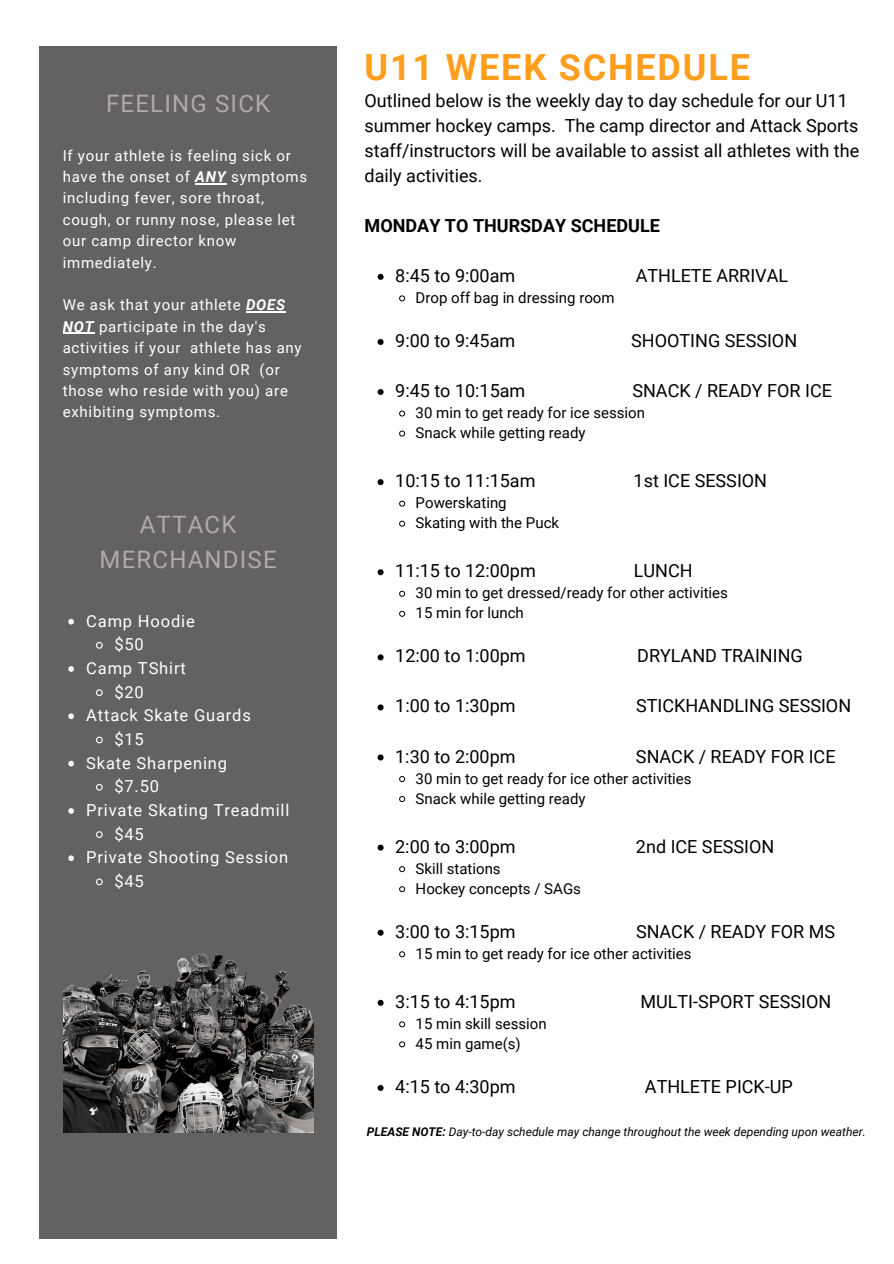
<style>
.page{position:relative;width:894px;height:1264px;background:#fff}
.page>*{position:absolute;margin:0;border:0;box-sizing:border-box;transform-origin:0 0}
.t1{font:700 36px "Roboto";letter-spacing:.05em;color:#ff9d1c}
.t2{font:24px "Roboto";letter-spacing:.05em;color:#afa9ab}
.t3{font:18px/25px "Roboto";color:#000}
.t4{font:700 18px "Roboto";color:#000}
.t5{font:16.5px "Roboto";letter-spacing:.05em;color:#fff}
.t6{font:15px "Roboto";color:#000}
.t7{font:15px/21.5px "Roboto";letter-spacing:.05em;color:#fff}
.t8{font:italic 12px "Roboto";color:#000}
.s1{font-weight:700;font-style:italic}
.s2{font-weight:700}
</style>
<div class="page">
<div style="left:39px;top:47px;width:298px;height:1191px;background:#646161"></div>
<hr style="left:195px;top:183px;width:32px;height:1px;background:#fff">
<hr style="left:246px;top:311px;width:40px;height:1px;background:#fff">
<hr style="left:63px;top:333px;width:31px;height:1px;background:#fff">
<img style="left:63px;top:953px;width:250px;height:179px">
<svg style="left:377px;top:274px;width:6px;height:6px"></svg>
<svg style="left:399px;top:295px;width:7px;height:7px"></svg>
<svg style="left:377px;top:339px;width:6px;height:6px"></svg>
<svg style="left:377px;top:389px;width:6px;height:6px"></svg>
<svg style="left:399px;top:410px;width:7px;height:7px"></svg>
<svg style="left:399px;top:430px;width:7px;height:7px"></svg>
<svg style="left:377px;top:479px;width:6px;height:6px"></svg>
<svg style="left:399px;top:500px;width:7px;height:7px"></svg>
<svg style="left:399px;top:520px;width:7px;height:7px"></svg>
<svg style="left:377px;top:569px;width:6px;height:6px"></svg>
<svg style="left:399px;top:590px;width:7px;height:7px"></svg>
<svg style="left:399px;top:610px;width:7px;height:7px"></svg>
<svg style="left:377px;top:654px;width:6px;height:6px"></svg>
<svg style="left:377px;top:704px;width:6px;height:6px"></svg>
<svg style="left:377px;top:754px;width:6px;height:6px"></svg>
<svg style="left:399px;top:776px;width:7px;height:6px"></svg>
<svg style="left:399px;top:796px;width:7px;height:6px"></svg>
<svg style="left:377px;top:844px;width:6px;height:6px"></svg>
<svg style="left:399px;top:866px;width:7px;height:6px"></svg>
<svg style="left:399px;top:886px;width:7px;height:6px"></svg>
<svg style="left:377px;top:929px;width:6px;height:6px"></svg>
<svg style="left:399px;top:951px;width:7px;height:7px"></svg>
<svg style="left:377px;top:999px;width:6px;height:6px"></svg>
<svg style="left:399px;top:1021px;width:7px;height:7px"></svg>
<svg style="left:399px;top:1041px;width:7px;height:7px"></svg>
<svg style="left:377px;top:1085px;width:6px;height:5px"></svg>
<svg style="left:68px;top:619px;width:6px;height:5px"></svg>
<svg style="left:96px;top:642px;width:7px;height:7px"></svg>
<svg style="left:68px;top:666px;width:6px;height:5px"></svg>
<svg style="left:96px;top:689px;width:7px;height:7px"></svg>
<svg style="left:68px;top:713px;width:6px;height:6px"></svg>
<svg style="left:96px;top:736px;width:7px;height:8px"></svg>
<svg style="left:68px;top:760px;width:6px;height:6px"></svg>
<svg style="left:96px;top:783px;width:7px;height:8px"></svg>
<svg style="left:68px;top:808px;width:6px;height:5px"></svg>
<svg style="left:96px;top:831px;width:7px;height:7px"></svg>
<svg style="left:68px;top:855px;width:6px;height:6px"></svg>
<svg style="left:96px;top:878px;width:7px;height:8px"></svg>
<p class="t2" style="left:106px;top:90px;width:166px">FEELING SICK</p>
<p class="t7" style="left:63px;top:145px;width:246px">If your athlete is feeling sick or have the onset of <span class="s1">ANY</span> symptoms including fever, sore throat, cough, or runny nose, please let our camp director know immediately.</p>
<p class="t7" style="left:63px;top:294px;width:240px">We ask that your athlete <span class="s1">DOES<br>NOT</span> participate in the day's activities if your athlete has any symptoms of any kind OR (or those who reside with you) are exhibiting symptoms.</p>
<p class="t2" style="left:140px;top:511px;width:98px">ATTACK</p>
<p class="t2" style="left:99px;top:546px;width:179px">MERCHANDISE</p>
<p class="t5" style="left:86px;top:611px;width:110px">Camp Hoodie</p>
<p class="t5" style="left:114px;top:635px;width:31px">$50</p>
<p class="t5" style="left:86px;top:658px;width:101px">Camp TShirt</p>
<p class="t5" style="left:114px;top:682px;width:31px">$20</p>
<p class="t5" style="left:86px;top:706px;width:166px">Attack Skate Guards</p>
<p class="t5" style="left:114px;top:729px;width:31px">$15</p>
<p class="t5" style="left:86px;top:753px;width:142px">Skate Sharpening</p>
<p class="t5" style="left:114px;top:777px;width:46px">$7.50</p>
<p class="t5" style="left:86px;top:800px;width:204px">Private Skating Treadmill</p>
<p class="t5" style="left:114px;top:824px;width:31px">$45</p>
<p class="t5" style="left:86px;top:848px;width:203px">Private Shooting Session</p>
<p class="t5" style="left:114px;top:871px;width:31px">$45</p>
<p class="t1" style="left:364px;top:47px;width:387px">U11 WEEK SCHEDULE</p>
<p class="t3" style="left:364px;top:88px;width:496px">Outlined below is the weekly day to day schedule for our U11 summer hockey camps. The camp director and Attack Sports staff/instructors will be available to assist all athletes with the daily activities.</p>
<p class="t4" style="left:364px;top:215px;width:297px">MONDAY TO THURSDAY SCHEDULE</p>
<p class="t3" style="left:395px;top:263px;width:121px">8:45 to 9:00am</p>
<p class="t3" style="left:635px;top:263px;width:154px">ATHLETE ARRIVAL</p>
<p class="t6" style="left:415px;top:289px;width:200px">Drop off bag in dressing room</p>
<p class="t3" style="left:395px;top:328px;width:121px">9:00 to 9:45am</p>
<p class="t3" style="left:631px;top:328px;width:167px">SHOOTING SESSION</p>
<p class="t3" style="left:395px;top:378px;width:132px">9:45 to 10:15am</p>
<p class="t3" style="left:632px;top:378px;width:201px">SNACK / READY FOR ICE</p>
<p class="t6" style="left:415px;top:404px;width:231px">30 min to get ready for ice session</p>
<p class="t6" style="left:415px;top:424px;width:171px">Snack while getting ready</p>
<p class="t3" style="left:395px;top:468px;width:142px">10:15 to 11:15am</p>
<p class="t3" style="left:633px;top:468px;width:135px">1st ICE SESSION</p>
<p class="t6" style="left:415px;top:494px;width:93px">Powerskating</p>
<p class="t6" style="left:415px;top:514px;width:145px">Skating with the Puck</p>
<p class="t3" style="left:395px;top:558px;width:142px">11:15 to 12:00pm</p>
<p class="t3" style="left:633px;top:558px;width:60px">LUNCH</p>
<p class="t6" style="left:415px;top:584px;width:314px">30 min to get dressed/ready for other activities</p>
<p class="t6" style="left:415px;top:604px;width:110px">15 min for lunch</p>
<p class="t3" style="left:395px;top:643px;width:132px">12:00 to 1:00pm</p>
<p class="t3" style="left:637px;top:643px;width:167px">DRYLAND TRAINING</p>
<p class="t3" style="left:395px;top:693px;width:122px">1:00 to 1:30pm</p>
<p class="t3" style="left:635px;top:693px;width:217px">STICKHANDLING SESSION</p>
<p class="t3" style="left:395px;top:743px;width:122px">1:30 to 2:00pm</p>
<p class="t3" style="left:635px;top:743px;width:201px">SNACK / READY FOR ICE</p>
<p class="t6" style="left:415px;top:769px;width:277px">30 min to get ready for ice other activities</p>
<p class="t6" style="left:415px;top:789px;width:171px">Snack while getting ready</p>
<p class="t3" style="left:395px;top:834px;width:122px">2:00 to 3:00pm</p>
<p class="t3" style="left:635px;top:834px;width:140px">2nd ICE SESSION</p>
<p class="t6" style="left:415px;top:859px;width:87px">Skill stations</p>
<p class="t6" style="left:415px;top:879px;width:167px">Hockey concepts / SAGs</p>
<p class="t3" style="left:395px;top:919px;width:122px">3:00 to 3:15pm</p>
<p class="t3" style="left:635px;top:919px;width:200px">SNACK / READY FOR MS</p>
<p class="t6" style="left:415px;top:944px;width:277px">15 min to get ready for ice other activities</p>
<p class="t3" style="left:395px;top:989px;width:122px">3:15 to 4:15pm</p>
<p class="t3" style="left:640px;top:989px;width:192px">MULTI-SPORT SESSION</p>
<p class="t6" style="left:415px;top:1014px;width:132px">15 min skill session</p>
<p class="t6" style="left:415px;top:1034px;width:107px">45 min game(s)</p>
<p class="t3" style="left:395px;top:1074px;width:122px">4:15 to 4:30pm</p>
<p class="t3" style="left:644px;top:1074px;width:149px">ATHLETE PICK-UP</p>
<p class="t8" style="left:367px;top:1124px;width:500px"><span class="s2">PLEASE NOTE:</span> Day-to-day schedule may change throughout the week depending upon weather.</p>
</div>
